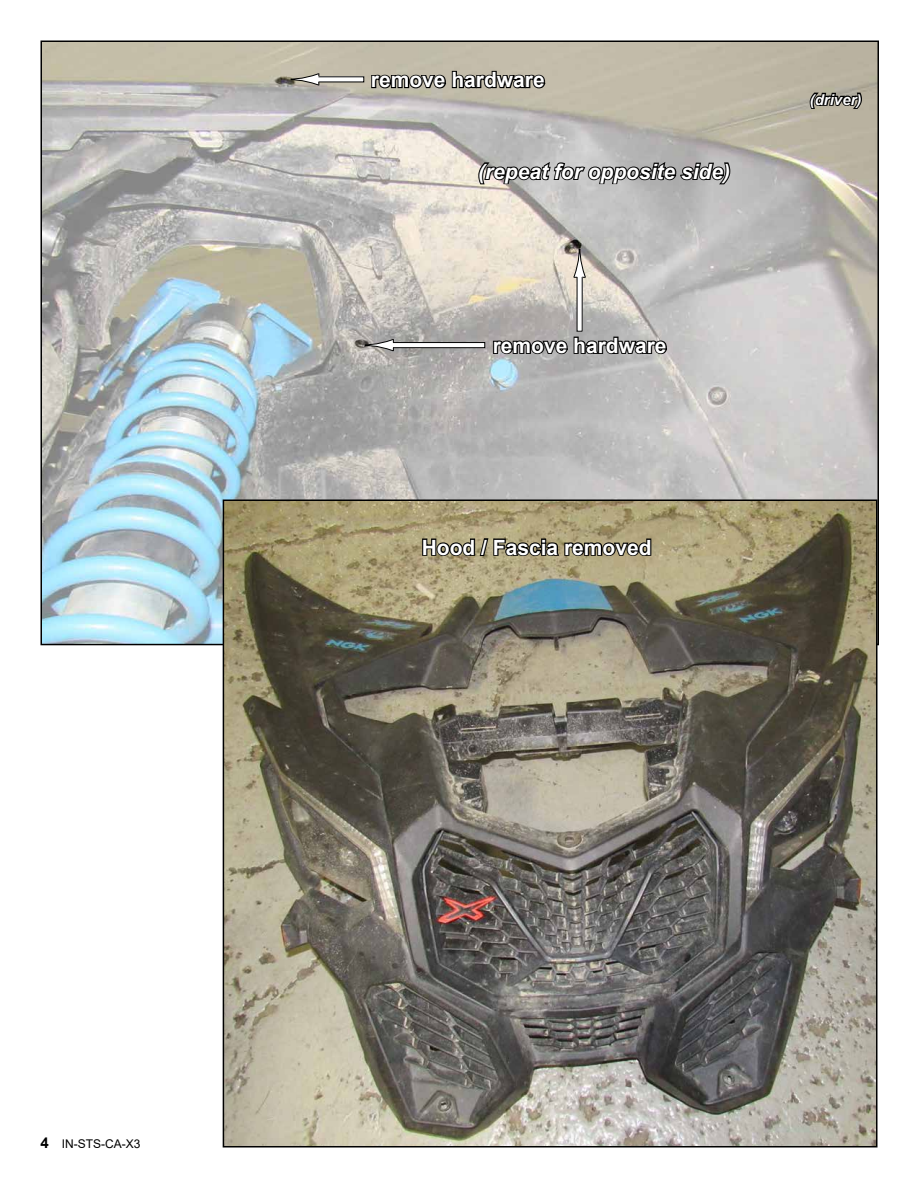
<style>
.page{position:relative;width:918px;height:1188px;background:#fff}
.page>*{position:absolute;margin:0;border:0;box-sizing:border-box;transform-origin:0 0}
.t1{font:700 21px "Arial";color:#fff}
.t2{font:italic 700 21px "Arial";color:#fff}
.t3{font:italic 700 15px "Arial";color:#fff}
.t4{font:12px "Arial";color:#000}
.s1{font-weight:700;font-size:15px}
</style>
<div class="page">
<img style="left:43px;top:43px;width:833px;height:599px">
<div style="left:577px;top:277px;width:5px;height:54px;background:#fff"></div>
<svg style="left:573px;top:250px;width:13px;height:28px"></svg>
<div style="left:393px;top:343px;width:92px;height:5px;background:#fff"></div>
<div style="left:393px;top:342px;width:92px;height:6px;border:1px solid #000"></div>
<svg style="left:365px;top:339px;width:29px;height:13px"></svg>
<div style="left:318px;top:77px;width:46px;height:5px;background:#fff"></div>
<svg style="left:290px;top:73px;width:30px;height:13px"></svg>
<svg style="left:808px;top:91px;width:56px;height:19px"></svg>
<svg style="left:370px;top:68px;width:177px;height:24px;background:#6f6b61"></svg>
<svg style="left:492px;top:333px;width:177px;height:25px;background:#6a6969"></svg>
<svg style="left:477px;top:160px;width:255px;height:26px;background:#6f6f6e"></svg>
<img style="left:226px;top:503px;width:649px;height:642px">
<svg style="left:421px;top:535px;width:231px;height:23px;background:#645d47"></svg>
<p class="t1" style="left:371px;top:65px;width:175px">remove hardware</p>
<p class="t2" style="left:478px;top:157px;width:254px">(repeat for opposite side)</p>
<p class="t1" style="left:493px;top:331px;width:175px">remove hardware</p>
<p class="t1" style="left:422px;top:532px;width:231px">Hood / Fascia removed</p>
<p class="t3" style="left:810px;top:89px;width:53px">(driver)</p>
<p class="t4" style="left:40px;top:1135px;width:101px"><span class="s1">4</span> IN-STS-CA-X3</p>
</div>
